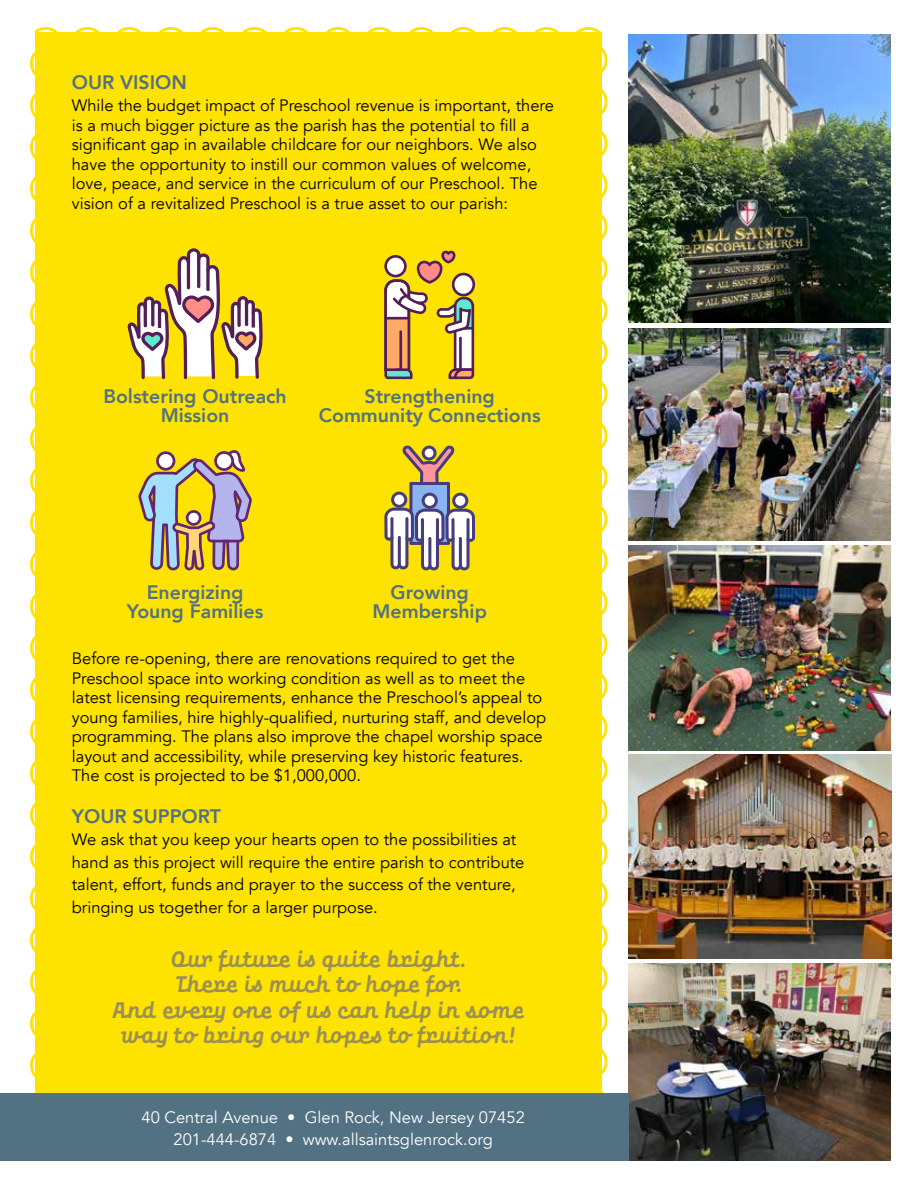
<style>
.page{position:relative;width:918px;height:1188px;background:#fff}
.page>*{position:absolute;margin:0;border:0;box-sizing:border-box;transform-origin:0 0}
.t1{font:600 22.5px/25.5px "Benda";color:#9b8f55;text-align:center}
.t2{font:800 19.5px/19.5px "Avenir";color:#527183;text-align:center}
.t3{font:16.5px/19.5px "Avenir";color:#000}
.t4{font:16.5px/22.5px "Avenir";color:#fff;text-align:center}
</style>
<div class="page">
<div style="left:26px;top:27px;width:585px;height:1067px;background:#ffe300"></div>
<img style="left:628px;top:546px;width:262px;height:204px">
<img style="left:628px;top:35px;width:263px;height:287px">
<img style="left:628px;top:964px;width:263px;height:197px">
<img style="left:628px;top:754px;width:263px;height:204px">
<img style="left:628px;top:329px;width:263px;height:212px">
<div style="left:0;top:1094px;width:628px;height:67px;background:#527183"></div>
<svg style="left:138px;top:448px;width:114px;height:122px"></svg>
<svg style="left:127px;top:248px;width:136px;height:131px"></svg>
<svg style="left:384px;top:445px;width:91px;height:125px"></svg>
<svg style="left:390px;top:517px;width:4px;height:22px"></svg>
<hr style="left:405px;top:517px;width:3px;height:23px;background:#473d7d;border-radius:2px">
<hr style="left:398px;top:536px;width:3px;height:30px;background:#473d7d;border-radius:2px">
<svg style="left:384px;top:251px;width:91px;height:128px"></svg>
<p class="t2" style="left:72px;top:72px;width:117px">OUR VISION</p>
<p class="t3" style="left:72px;top:96px;width:484px">While the budget impact of Preschool revenue is important, there is a much bigger picture as the parish has the potential to fill a significant gap in available childcare for our neighbors. We also have the opportunity to instill our common values of welcome, love, peace, and service in the curriculum of our Preschool. The vision of a revitalized Preschool is a true asset to our parish:</p>
<p class="t2" style="left:103px;top:386px;width:185px">Bolstering Outreach<br>Mission</p>
<p class="t2" style="left:319px;top:386px;width:223px">Strengthening<br>Community Connections</p>
<p class="t2" style="left:127px;top:582px;width:138px">Energizing<br>Young Families</p>
<p class="t2" style="left:372px;top:582px;width:116px">Growing<br>Membership</p>
<p class="t3" style="left:72px;top:649px;width:476px">Before re-opening, there are renovations required to get the Preschool space into working condition as well as to meet the latest licensing requirements, enhance the Preschool’s appeal to young families, hire highly-qualified, nurturing staff, and develop programming. The plans also improve the chapel worship space layout and accessibility, while preserving key historic features.<br>The cost is projected to be $1,000,000.</p>
<p class="t2" style="left:72px;top:806px;width:151px">YOUR SUPPORT</p>
<p class="t3" style="left:72px;top:828px;width:454px;line-height:22.5px">We ask that you keep your hearts open to the possibilities at hand as this project will require the entire parish to contribute talent, effort, funds and prayer to the success of the venture, bringing us together for a larger purpose.</p>
<h1 class="t1" style="left:113px;top:945px;width:414px">Our future is quite bright.<br>There is much to hope for.<br>And every one of us can help in some way to bring our hopes to fruition!</h1>
<p class="t4" style="left:142px;top:1106px;width:385px">40 Central Avenue • Glen Rock, New Jersey 07452<br>201-444-6874 • www.allsaintsglenrock.org</p>
</div>
